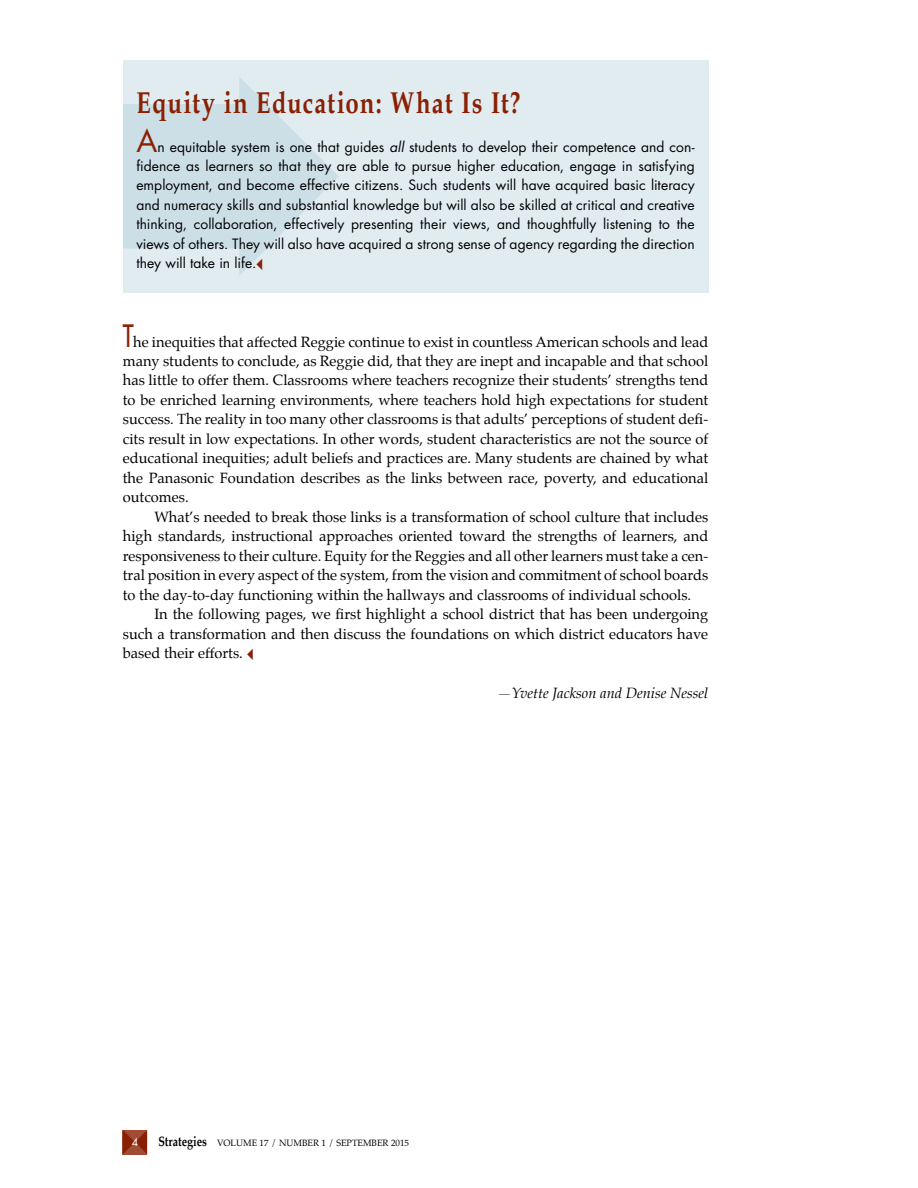
<style>
.page{position:relative;width:918px;height:1188px;background:#fff}
.page>*{position:absolute;margin:0;border:0;box-sizing:border-box;transform-origin:0 0}
.t1{font:700 30px "Palatino";letter-spacing:.04em;color:#8a2003;scale:.8 1}
.t2{font:14.7px/19.5px "Palatino";color:#000;text-align:justify}
.t3{font:italic 14.7px "Palatino";color:#000}
.t4{font:13.8px/19.5px "Futura";letter-spacing:.005em;color:#000;text-align:justify}
.t5{font:10.5px "Futura";color:#fff}
.t6{font:9px "Palatino";color:#000}
.s1{font-size:30px;color:#8a2003}
.s2{font-style:italic}
.s3{color:#8a2003}
.s4{font-family:"Futura";font-size:30px;color:#8a2003}
.s5{font-weight:700;font-size:13.5px}
</style>
<div class="page">
<svg style="left:123px;top:1130px;width:24px;height:24px"></svg>
<div style="left:123px;top:60px;width:585px;height:232px;background:#e1ecf0"></div>
<svg style="left:123px;top:77px;width:216px;height:198px"></svg>
<h1 class="t1" style="left:136px;top:77px;width:482px">Equity in Education: What Is It?</h1>
<p class="t4" style="left:136px;top:136px;width:560px"><span class="s1">A</span>n equitable system is one that guides <span class="s2">all</span> students to develop their competence and con&shy;fidence as learners so that they are able to pursue higher education, engage in satisfying employment, and become effective citizens. Such students will have acquired basic literacy and numeracy skills and substantial knowledge but will also be skilled at critical and creative thinking, collaboration, effectively presenting their views, and thoughtfully listening to the views of others. They will also have acquired a strong sense of agency regarding the direction they will take in life.<span class="s3">✓</span></p>
<p class="t2" style="left:123px;top:332px;width:587px"><span class="s4">T</span>he inequities that affected Reggie continue to exist in countless American schools and lead many students to conclude, as Reggie did, that they are inept and incapable and that school has little to offer them. Classrooms where teachers recognize their students’ strengths tend to be enriched learning environments, where teachers hold high expectations for student success. The reality in too many other classrooms is that adults’ perceptions of student defi&shy;cits result in low expectations. In other words, student characteristics are not the source of educational inequities; adult beliefs and practices are. Many students are chained by what the Panasonic Foundation describes as the links between race, poverty, and educational outcomes.</p>
<p class="t2" style="left:123px;top:507px;width:587px;text-indent:32px">What’s needed to break those links is a transformation of school culture that includes high standards, instructional approaches oriented toward the strengths of learners, and responsiveness to their culture. Equity for the Reggies and all other learners must take a cen&shy;tral position in every aspect of the system, from the vision and commitment of school boards to the day-to-day functioning within the hallways and classrooms of individual schools.</p>
<p class="t2" style="left:123px;top:605px;width:587px;text-indent:32px">In the following pages, we first highlight a school district that has been undergoing such a transformation and then discuss the foundations on which district educators have based their efforts.<span class="s3">✓</span></p>
<p class="t3" style="left:497px;top:680px;width:213px">—Yvette Jackson and Denise Nessel</p>
<p class="t5" style="left:132px;top:1135px;width:8px">4</p>
<p class="t6" style="left:158px;top:1135px;width:252px"><span class="s5">Strategies</span> Volume 17 / Number 1 / September 2015</p>
</div>
